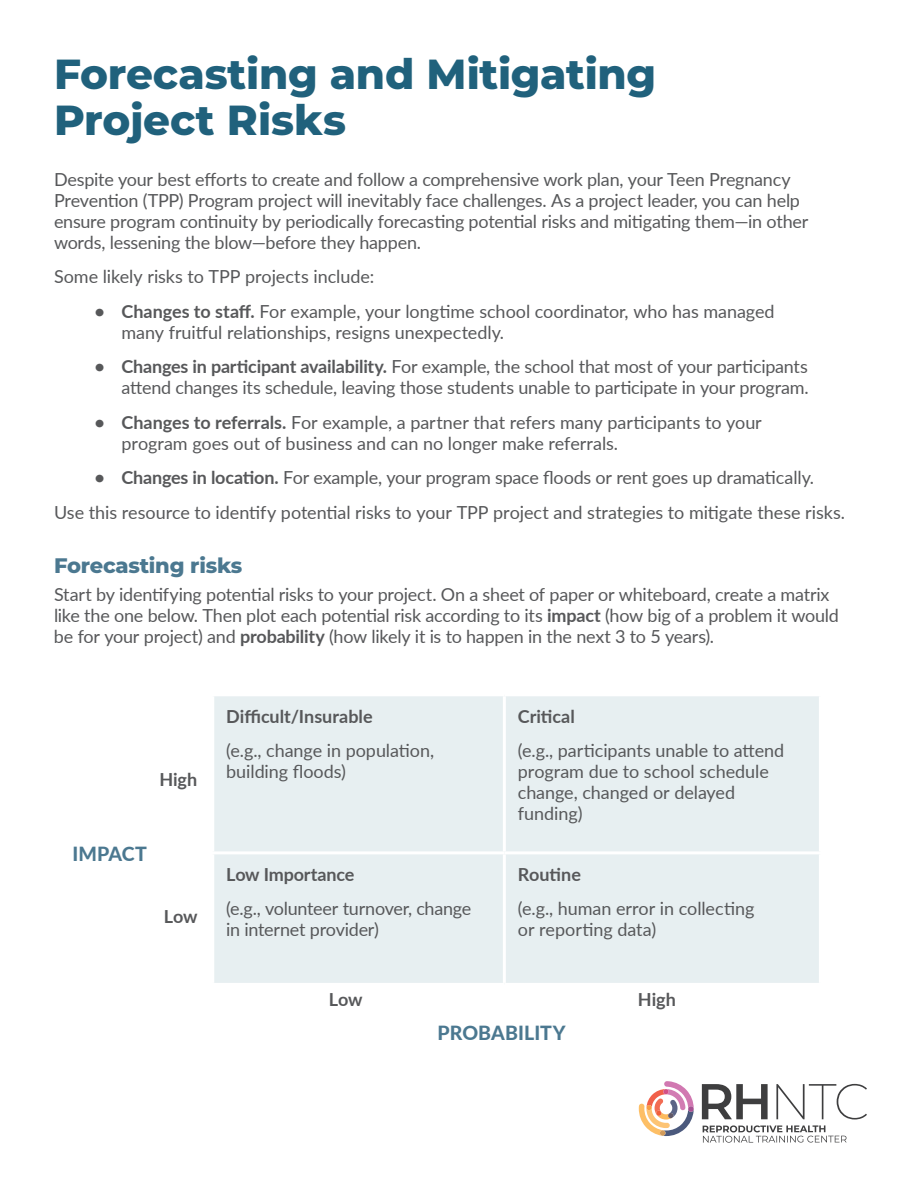
<style>
.page{position:relative;width:918px;height:1188px;background:#fff}
.page>*{position:absolute;margin:0;border:0;box-sizing:border-box;transform-origin:0 0}
.t1{font:800 42px/46.5px "Montserrat";letter-spacing:-.005em;color:#20617c}
.t2{font:800 21px "Montserrat";letter-spacing:-.01em;color:#4b7890}
.t3{font:800 19.5px "Lato";letter-spacing:.005em;color:#4b7890}
.t4{font:18px/21px "Lato";letter-spacing:-.01em;color:#57585a}
.t5{font:700 18px "Lato";color:#57585a}
.s1{font-weight:700}
</style>
<div class="page">
<svg style="left:702px;top:1084px;width:165px;height:59px"></svg>
<svg style="left:639px;top:1081px;width:55px;height:55px"></svg>
<div style="left:214px;top:696px;width:605px;height:287px;background:#e7eff1"></div>
<hr style="left:503px;top:696px;width:3px;height:155px;background:#fff">
<hr style="left:211px;top:851px;width:293px;height:3px;background:#fff">
<hr style="left:504px;top:851px;width:318px;height:3px;background:#fff">
<hr style="left:503px;top:854px;width:3px;height:129px;background:#fff">
<h1 class="t1" style="left:54px;top:48px;width:604px">Forecasting and Mitigating<br>Project Risks</h1>
<p class="t4" style="left:54px;top:168px;width:756px">Despite your best efforts to create and follow a comprehensive work plan, your Teen Pregnancy Prevention (TPP) Program project will inevitably face challenges. As a project leader, you can help ensure program continuity by periodically forecasting potential risks and mitigating them—in other words, lessening the blow—before they happen.</p>
<p class="t4" style="left:54px;top:265px;width:322px">Some likely risks to TPP projects include:</p>
<p class="t4" style="left:122px;top:300px;width:655px;text-indent:-27px"><span class="s1">• Changes to staff.</span> For example, your longtime school coordinator, who has managed many fruitful relationships, resigns unexpectedly.</p>
<p class="t4" style="left:94px;top:355px;width:716px;text-align:right"><span class="s1">• Changes in participant availability.</span> For example, the school that most of your participants attend changes its schedule, leaving those students unable to participate in your program.</p>
<p class="t4" style="left:122px;top:411px;width:642px;text-indent:-27px"><span class="s1">• Changes to referrals.</span> For example, a partner that refers many participants to your program goes out of business and can no longer make referrals.</p>
<p class="t4" style="left:54px;top:460px;width:793px;line-height:34.5px;text-align:center"><span class="s1">• Changes in location.</span> For example, your program space floods or rent goes up dramatically.<br>Use this resource to identify potential risks to your TPP project and strategies to mitigate these risks.</p>
<p class="t2" style="left:54px;top:550px;width:190px">Forecasting risks</p>
<p class="t4" style="left:54px;top:583px;width:787px">Start by identifying potential risks to your project. On a sheet of paper or whiteboard, create a matrix like the one below. Then plot each potential risk according to its <span class="s1">impact</span> (how big of a problem it would be for your project) and <span class="s1">probability</span> (how likely it is to happen in the next 3 to 5 years).</p>
<p class="t5" style="left:159px;top:766px;width:39px">High</p>
<p class="t3" style="left:72px;top:839px;width:76px">IMPACT</p>
<p class="t5" style="left:164px;top:903px;width:35px">Low</p>
<p class="t5" style="left:226px;top:703px;width:148px">Difficult/Insurable</p>
<p class="t4" style="left:226px;top:739px;width:210px">(e.g., change in population, building floods)</p>
<p class="t5" style="left:226px;top:861px;width:130px">Low Importance</p>
<p class="t4" style="left:226px;top:898px;width:247px">(e.g., volunteer turnover, change in internet provider)</p>
<p class="t5" style="left:518px;top:703px;width:59px">Critical</p>
<p class="t4" style="left:518px;top:740px;width:268px">(e.g., participants unable to attend program due to school schedule change, changed or delayed funding)</p>
<p class="t5" style="left:518px;top:861px;width:65px">Routine</p>
<p class="t4" style="left:518px;top:898px;width:238px">(e.g., human error in collecting or reporting data)</p>
<p class="t5" style="left:329px;top:986px;width:35px">Low</p>
<p class="t5" style="left:638px;top:986px;width:39px">High</p>
<p class="t3" style="left:438px;top:1019px;width:130px">PROBABILITY</p>
</div>
